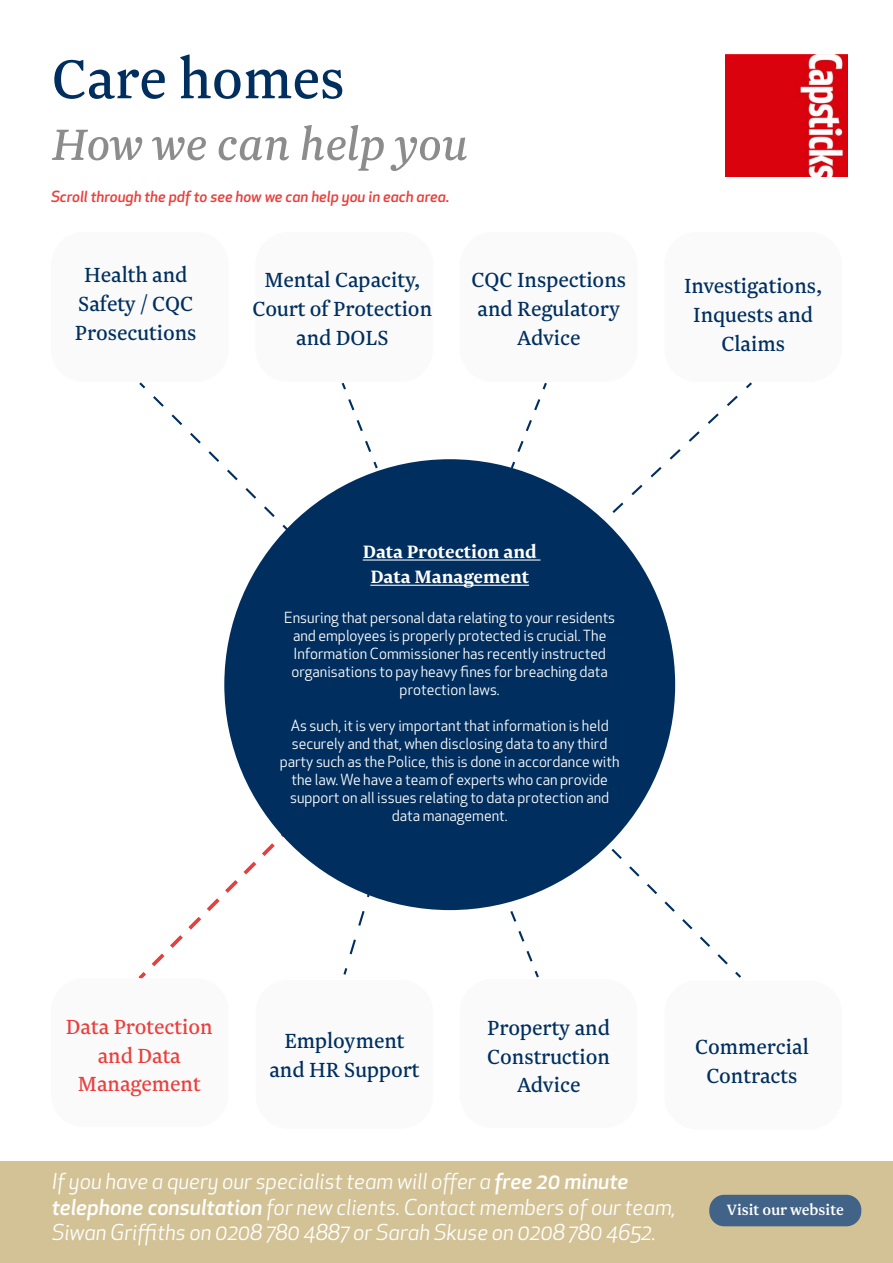
<style>
.page{position:relative;width:893px;height:1263px;background:#fff}
.page>*{position:absolute;margin:0;border:0;box-sizing:border-box;transform-origin:0 0}
.t1{font:64.2px "Newzald";color:#002f5f}
.t2{font:italic 51.45px "Newzald";color:#8c8c8c}
.t3{font:24px/28.8px "Newzald";color:#002f5f;text-align:center}
.t4{font:24px/28.8px "Newzald";color:#e93f3c;text-align:center}
.t5{font:italic 21.45px/25.7px "Apex New";color:#fff}
.t6{font:700 21px/25.2px "Newzald";color:#fff;text-align:center}
.t7{font:500 17.55px "Newzald";color:#fff}
.t8{font:15px/18px "Apex New";color:#fff;text-align:center}
.t9{font:italic 500 15px "Apex New";color:#e93f3c}
.s1{font-weight:500}
</style>
<div class="page">
<div style="left:0;top:1161px;width:893px;height:102px;background:#d2c295"></div>
<img style="left:726px;top:55px;width:122px;height:121px">
<div style="left:709px;top:1195px;width:152px;height:31px;background:#406387;border-radius:15px"></div>
<svg style="left:153px;top:396px;width:122px;height:121px"></svg>
<svg style="left:282px;top:525px;width:6px;height:5px"></svg>
<svg style="left:612px;top:396px;width:126px;height:117px"></svg>
<svg style="left:348px;top:399px;width:23px;height:53px"></svg>
<svg style="left:373px;top:462px;width:5px;height:6px"></svg>
<svg style="left:517px;top:399px;width:23px;height:53px"></svg>
<svg style="left:511px;top:462px;width:4px;height:6px"></svg>
<svg style="left:611px;top:849px;width:117px;height:115px"></svg>
<svg style="left:510px;top:911px;width:22px;height:50px"></svg>
<svg style="left:138px;top:829px;width:295px;height:150px"></svg>
<div style="left:698px;top:1090px;width:110px;height:29px;background:#fafafa"></div>
<div style="left:224px;top:459px;width:451px;height:451px;background:#002f5f;border-radius:50%"></div>
<hr style="left:363px;top:559px;width:177px;height:1px;background:#fff">
<hr style="left:370px;top:585px;width:159px;height:1px;background:#fff">
<h1 class="t1" style="left:52px;top:40px;width:295px">Care homes</h1>
<h2 class="t2" style="left:52px;top:113px;width:418px">How we can help you</h2>
<p class="t9" style="left:51px;top:186px;width:400px">Scroll through the pdf to see how we can help you in each area.</p>
<h3 class="t3" style="left:75px;top:260px;width:123px">Health and<br>Safety / CQC<br>Prosecutions</h3>
<h3 class="t3" style="left:253px;top:265px;width:181px">Mental Capacity,<br>Court of Protection and DOLS</h3>
<h3 class="t3" style="left:471px;top:265px;width:156px">CQC Inspections and Regulatory<br>Advice</h3>
<h3 class="t3" style="left:684px;top:271px;width:140px">Investigations,<br>Inquests and<br>Claims</h3>
<h3 class="t6" style="left:363px;top:538px;width:175px">Data Protection and<br>Data Management</h3>
<p class="t8" style="left:284px;top:608px;width:332px">Ensuring that personal data relating to your residents and employees is properly protected is crucial. The Information Commissioner has recently instructed organisations to pay heavy fines for breaching data protection laws.</p>
<p class="t8" style="left:280px;top:716px;width:341px">As such, it is very important that information is held securely and that, when disclosing data to any third party such as the Police, this is done in accordance with the law. We have a team of experts who can provide support on all issues relating to data protection and data management.</p>
<h3 class="t4" style="left:66px;top:1012px;width:148px">Data Protection and Data<br>Management</h3>
<h3 class="t3" style="left:269px;top:1026px;width:152px">Employment and HR Support</h3>
<h3 class="t3" style="left:487px;top:1013px;width:124px">Property and<br>Construction<br>Advice</h3>
<h3 class="t3" style="left:695px;top:1032px;width:115px">Commercial<br>Contracts</h3>
<h3 class="t5" style="left:52px;top:1168px;width:626px">If you have a query our specialist team will offer a <span class="s1">free 20 minute telephone consultation</span> for new clients. Contact members of our team,<br>Siwan Griffiths on 0208 780 4887 or Sarah Skuse on 0208 780 4652.</h3>
<p class="t7" style="left:727px;top:1198px;width:118px">Visit our website</p>
</div>
